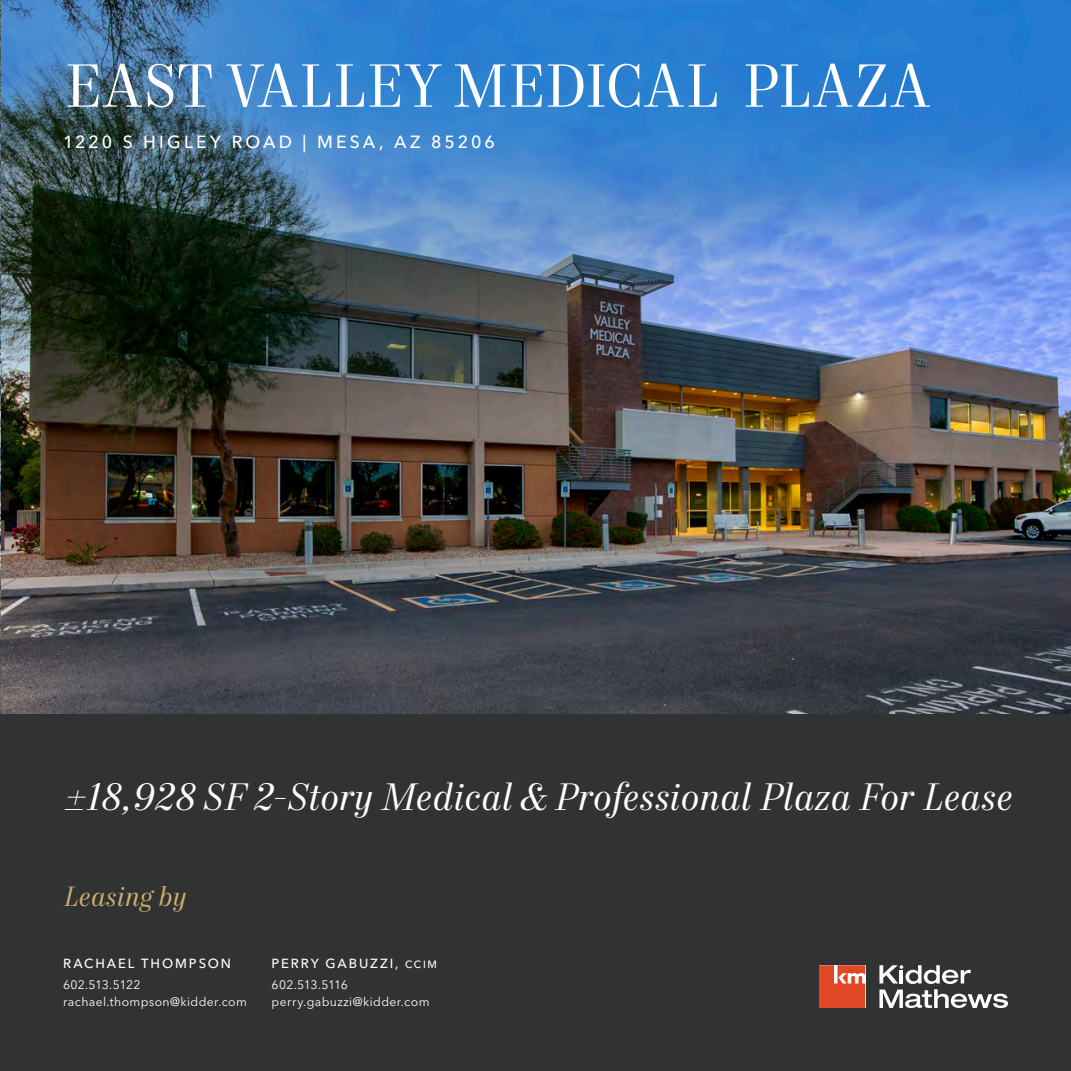
<style>
.page{position:relative;width:1071px;height:1071px;background:#fff}
.page>*{position:absolute;margin:0;border:0;box-sizing:border-box;transform-origin:0 0}
.Headline_-_Level_1{font:61.25px "Mort Modern 08";letter-spacing:.005em;color:#fff}
.Callout_Text_-_Itali{font:italic 38.5px "Mort Modern 08";letter-spacing:.005em;color:#fff}
.Callout_Text_-_Itali-2{font:italic 28px "Mort Modern 08";letter-spacing:.01em;color:#cbae6b}
.Property_Address_-_W{font:500 17.5px "Avenir Next LT Pro";letter-spacing:.175em;color:#fff}
.Contact_Info_-_White{font:500 13.12px "Avenir Next LT Pro";letter-spacing:.145em;color:#fff}
.Contact_Info_-_White-2{font:12.25px "Avenir Next LT Pro";letter-spacing:.03em;color:#fff}
.Contact_Info_-_White-3{font:12.25px "Avenir Next LT Pro";letter-spacing:-.035em;color:#fff}
.Contact_Info_-_White-4{font:12.25px "Avenir Next LT Pro";letter-spacing:-.04em;color:#fff}
.s1{font-size:10.5px}
</style>
<div class="page">
<img style="left:0;top:601px;width:1071px;height:116px">
<img style="left:0;top:0;width:1px;height:636px">
<img style="left:0;top:0;width:1071px;height:601px">
<div style="left:1px;top:714px;width:1070px;height:357px;background:#313234"></div>
<svg style="left:879px;top:965px;width:129px;height:43px"></svg>
<svg style="left:819px;top:965px;width:46px;height:43px;background:#e35d3e"></svg>
<p class="Headline_-_Level_1" style="left:65px;top:49px;width:867px">EAST VALLEY MEDICAL PLAZA</p>
<p class="Property_Address_-_W" style="left:63px;top:131px;width:433px">1220 S HIGLEY ROAD | MESA, AZ 85206</p>
<p class="Callout_Text_-_Itali" style="left:65px;top:774px;width:949px">±18,928 SF 2-Story Medical &amp; Professional Plaza For Lease</p>
<p class="Callout_Text_-_Itali-2" style="left:63px;top:880px;width:125px">Leasing by</p>
<p class="Contact_Info_-_White" style="left:63px;top:955px;width:170px">RACHAEL THOMPSON</p>
<p class="Contact_Info_-_White-3" style="left:63px;top:977px;width:79px">602.513.5122</p>
<p class="Contact_Info_-_White-2" style="left:63px;top:995px;width:185px">rachael.thompson@kidder.com</p>
<p class="Contact_Info_-_White" style="left:272px;top:955px;width:167px">PERRY GABUZZI, <span class="s1">CCIM</span></p>
<p class="Contact_Info_-_White-4" style="left:272px;top:977px;width:78px">602.513.5116</p>
<p class="Contact_Info_-_White-2" style="left:272px;top:995px;width:159px">perry.gabuzzi@kidder.com</p>
</div>
